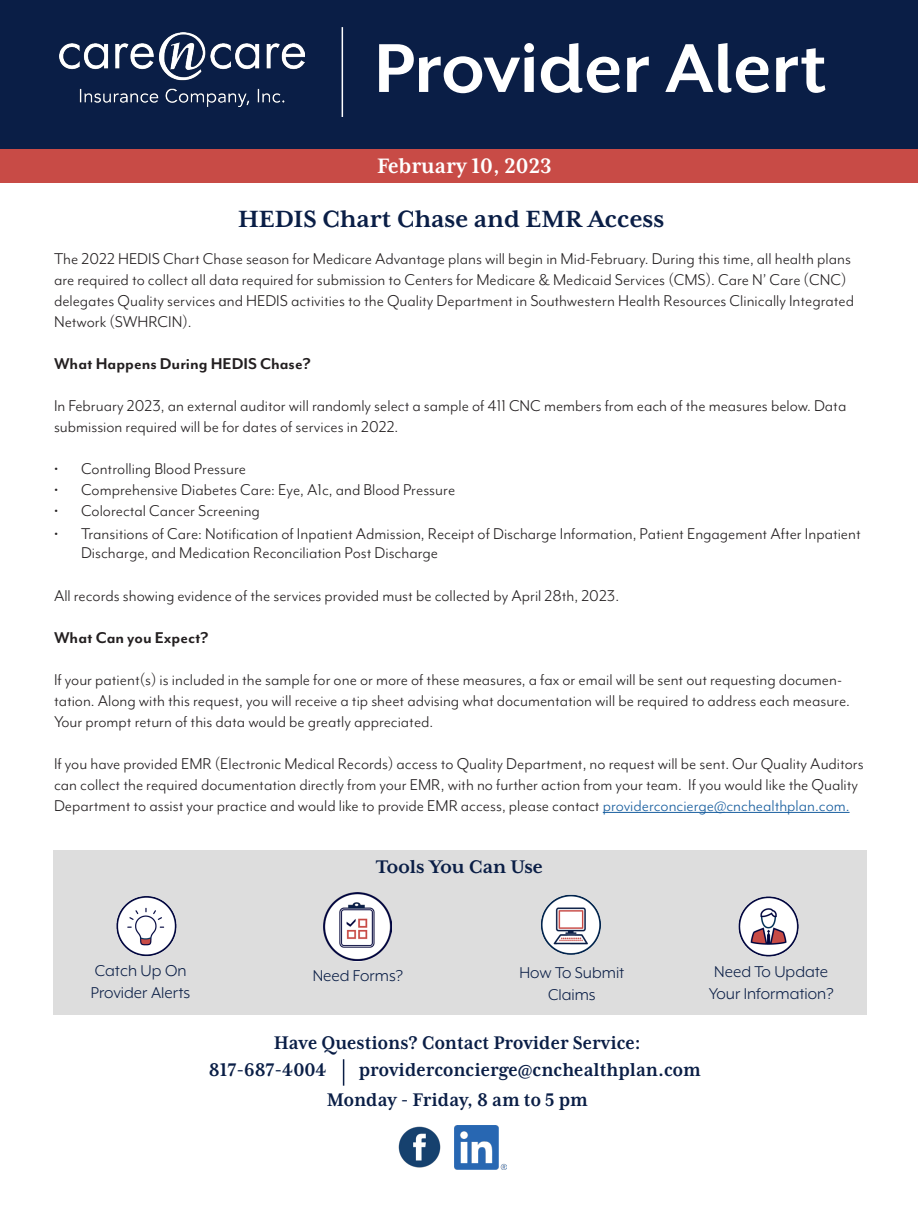
<style>
.page{position:relative;width:918px;height:1217px;background:#fff}
.page>*{position:absolute;margin:0;border:0;box-sizing:border-box;transform-origin:0 0}
.t1{font:700 79.5px "Mr Eaves XL San OT";color:#fff}
.t2{font:700 27px "Mrs Eaves XL Serif OT";color:#0a1e46}
.t3{font:700 24px "Mrs Eaves XL Serif Nar OT";color:#fff}
.t4{font:700 21px "Mrs Eaves XL Serif Nar OT";color:#0a1e46}
.t5{font:700 21px "Mrs Eaves XL Serif OT";color:#0a1e46}
.t6{font:18px/21px "Mr Eaves Mod OT";color:#231f20}
.t7{font:18px/21.6px "Mr Eaves XL Mod OT";color:#0a1e46;text-align:center}
.t8{font:700 18px "Mr Eaves Mod OT";color:#231f20}
.s1{color:#175d9e}
</style>
<div class="page">
<div style="left:0;top:0;width:918px;height:158px;background:#0a1e46"></div>
<img style="left:60px;top:33px;width:244px;height:74px">
<hr style="left:342px;top:27px;width:1px;height:90px;background:#fff">
<div style="left:0;top:149px;width:918px;height:33px;background:#c84b46"></div>
<hr style="left:603px;top:812px;width:247px;height:1px;background:#175d9e">
<div style="left:53px;top:850px;width:813px;height:164px;background:#ddd"></div>
<img style="left:116px;top:896px;width:61px;height:61px">
<img style="left:541px;top:894px;width:60px;height:61px">
<img style="left:324px;top:892px;width:68px;height:68px">
<img style="left:738px;top:896px;width:61px;height:61px">
<svg style="left:343px;top:1059px;width:1px;height:26px"></svg>
<img style="left:398px;top:1126px;width:43px;height:42px">
<img style="left:455px;top:1125px;width:51px;height:44px">
<p class="t1" style="left:374px;top:24px;width:454px">Provider Alert</p>
<p class="t3" style="left:377px;top:153px;width:176px">February 10, 2023</p>
<p class="t2" style="left:238px;top:204px;width:428px">HEDIS Chart Chase and EMR Access</p>
<p class="t6" style="left:54px;top:248px;width:802px">The 2022 HEDIS Chart Chase season for Medicare Advantage plans will begin in Mid-February. During this time, all health plans are required to collect all data required for submission to Centers for Medicare &amp; Medicaid Services (CMS). Care N’ Care (CNC) delegates Quality services and HEDIS activities to the Quality Department in Southwestern Health Resources Clinically Integrated Network (SWHRCIN).</p>
<p class="t8" style="left:54px;top:354px;width:258px">What Happens During HEDIS Chase?</p>
<p class="t6" style="left:54px;top:395px;width:794px">In February 2023, an external auditor will randomly select a sample of 411 CNC members from each of the measures below. Data submission required will be for dates of services in 2022.</p>
<p class="t6" style="left:54px;top:458px;width:194px">• Controlling Blood Pressure</p>
<p class="t6" style="left:54px;top:479px;width:403px">• Comprehensive Diabetes Care: Eye, A1c, and Blood Pressure</p>
<p class="t6" style="left:54px;top:500px;width:207px">• Colorectal Cancer Screening</p>
<p class="t6" style="left:81px;top:524px;width:781px;line-height:19px;text-indent:-27px">• Transitions of Care: Notification of Inpatient Admission, Receipt of Discharge Information, Patient Engagement After Inpatient<br>Discharge, and Medication Reconciliation Post Discharge</p>
<p class="t6" style="left:54px;top:584px;width:567px">All records showing evidence of the services provided must be collected by April 28th, 2023.</p>
<p class="t8" style="left:54px;top:627px;width:156px">What Can you Expect?</p>
<p class="t6" style="left:54px;top:668px;width:797px">If your patient(s) is included in the sample for one or more of these measures, a fax or email will be sent out requesting documen&shy;tation. Along with this request, you will receive a tip sheet advising what documentation will be required to address each measure.<br>Your prompt return of this data would be greatly appreciated.</p>
<p class="t6" style="left:54px;top:752px;width:811px">If you have provided EMR (Electronic Medical Records) access to Quality Department, no request will be sent. Our Quality Auditors can collect the required documentation directly from your EMR, with no further action from your team. If you would like the Quality<br>Department to assist your practice and would like to provide EMR access, please contact <span class="s1">providerconcierge@cnchealthplan.com.</span></p>
<p class="t5" style="left:376px;top:855px;width:168px">Tools You Can Use</p>
<p class="t7" style="left:95px;top:959px;width:93px">Catch Up On</p>
<p class="t7" style="left:91px;top:981px;width:101px">Provider Alerts</p>
<p class="t7" style="left:313px;top:965px;width:92px">Need Forms?</p>
<p class="t7" style="left:519px;top:962px;width:106px">How To Submit<br>Claims</p>
<p class="t7" style="left:709px;top:961px;width:126px">Need To Update<br>Your Information?</p>
<p class="t4" style="left:274px;top:1031px;width:369px">Have Questions? Contact Provider Service:</p>
<p class="t4" style="left:209px;top:1058px;width:119px">817-687-4004</p>
<p class="t4" style="left:359px;top:1058px;width:343px">providerconcierge@cnchealthplan.com</p>
<p class="t4" style="left:327px;top:1088px;width:263px">Monday - Friday, 8 am to 5 pm</p>
</div>
